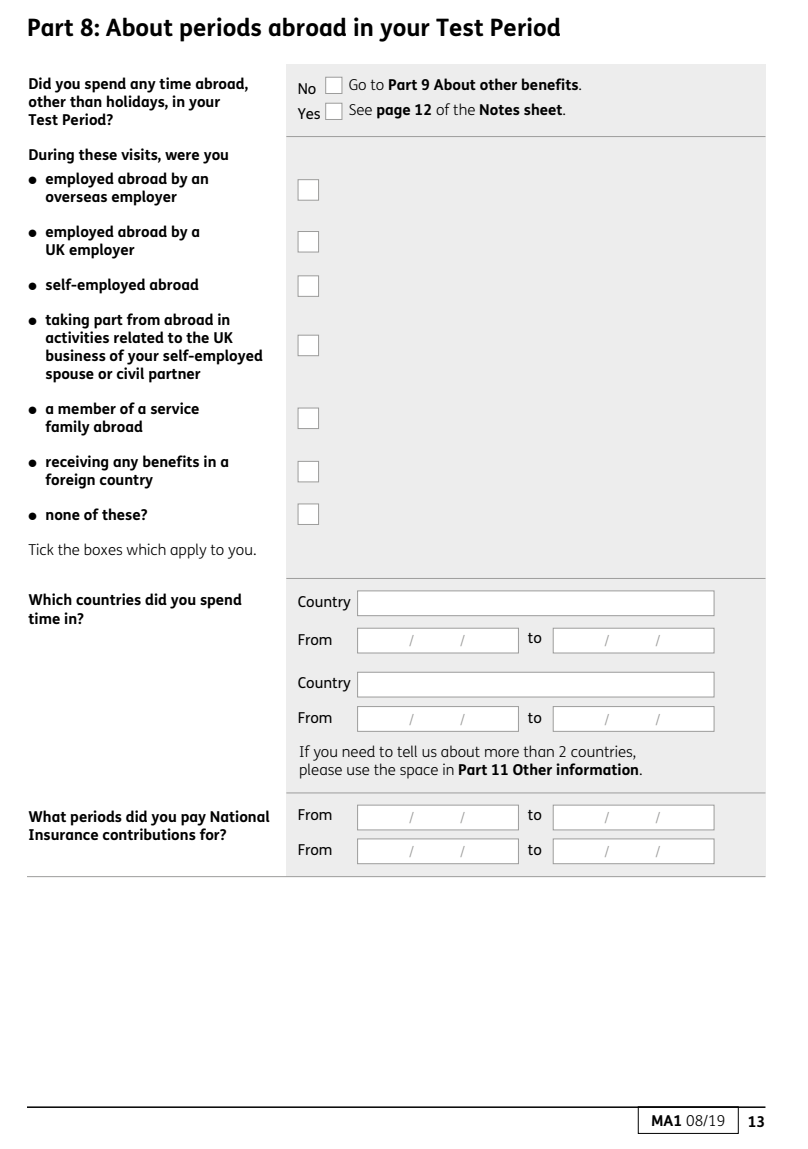
<style>
.page{position:relative;width:808px;height:1149px;background:#fff}
.page>*{position:absolute;margin:0;border:0;box-sizing:border-box;transform-origin:0 0}
.Part_head{font:700 24px "FS Me";color:#000}
.bold_1_5{font:700 15px/18px "FS Me";color:#000}
.bold{font:700 15px/18px "FS Me";color:#000}
.t1{font:300 15px/18px "FS Me";color:#000}
.Y_N{font:15px "FS Me";color:#000}
.t2{font:300 15px "FS Me";color:#9d9d9c}
.s1{font-weight:300}
.s2{font-weight:700}
</style>
<div class="page">
<div style="left:286px;top:64px;width:479px;height:812px;background:#ededed"></div>
<hr style="left:27px;top:1106px;width:738px;height:1px;background:#000">
<div style="left:325px;top:103px;width:17px;height:17px;background:#fff;border:1px solid #9d9d9c"></div>
<div style="left:325px;top:77px;width:17px;height:17px;background:#fff;border:1px solid #9d9d9c"></div>
<div style="left:298px;top:179px;width:21px;height:21px;background:#fff;border:1px solid #9d9d9c"></div>
<div style="left:298px;top:231px;width:21px;height:21px;background:#fff;border:1px solid #9d9d9c"></div>
<div style="left:298px;top:275px;width:21px;height:21px;background:#fff;border:1px solid #9d9d9c"></div>
<div style="left:298px;top:335px;width:21px;height:21px;background:#fff;border:1px solid #9d9d9c"></div>
<div style="left:298px;top:407px;width:21px;height:22px;background:#fff;border:1px solid #9d9d9c"></div>
<div style="left:298px;top:461px;width:21px;height:21px;background:#fff;border:1px solid #9d9d9c"></div>
<div style="left:358px;top:628px;width:160px;height:24px;background:#fff"></div>
<div style="left:357px;top:627px;width:162px;height:26px;border:1px solid #9d9d9c"></div>
<div style="left:553px;top:628px;width:161px;height:24px;background:#fff"></div>
<div style="left:553px;top:627px;width:161px;height:26px;border:1px solid #9d9d9c"></div>
<div style="left:357px;top:590px;width:357px;height:26px;background:#fff;border:1px solid #9d9d9c"></div>
<div style="left:358px;top:706px;width:160px;height:25px;background:#fff"></div>
<div style="left:357px;top:706px;width:162px;height:25px;border:1px solid #9d9d9c"></div>
<div style="left:553px;top:706px;width:161px;height:25px;background:#fff"></div>
<div style="left:553px;top:706px;width:161px;height:25px;border:1px solid #9d9d9c"></div>
<div style="left:357px;top:671px;width:357px;height:26px;background:#fff;border:1px solid #9d9d9c"></div>
<div style="left:358px;top:804px;width:160px;height:25px;background:#fff"></div>
<div style="left:357px;top:804px;width:162px;height:26px;border:1px solid #9d9d9c"></div>
<div style="left:553px;top:804px;width:161px;height:25px;background:#fff"></div>
<div style="left:553px;top:804px;width:161px;height:26px;border:1px solid #9d9d9c"></div>
<div style="left:358px;top:838px;width:160px;height:25px;background:#fff"></div>
<div style="left:357px;top:838px;width:162px;height:25px;border:1px solid #9d9d9c"></div>
<div style="left:553px;top:838px;width:161px;height:25px;background:#fff"></div>
<div style="left:553px;top:838px;width:161px;height:25px;border:1px solid #9d9d9c"></div>
<hr style="left:286px;top:136px;width:479px;height:1px;background:#9d9d9c">
<hr style="left:286px;top:578px;width:479px;height:1px;background:#9d9d9c">
<hr style="left:286px;top:792px;width:479px;height:1px;background:#9d9d9c">
<hr style="left:27px;top:876px;width:738px;height:1px;background:#9d9d9c">
<div style="left:298px;top:503px;width:21px;height:21px;background:#fff;border:1px solid #9d9d9c"></div>
<div style="left:638px;top:1106px;width:101px;height:27px;border:1px solid #000"></div>
<p class="Part_head" style="left:27px;top:9px;width:535px">Part 8: About periods abroad in your Test Period</p>
<p class="bold" style="left:29px;top:74px;width:221px">Did you spend any time abroad,</p>
<p class="bold_1_5" style="left:349px;top:75px;width:235px"><span class="s1">Go to</span> Part 9 About other benefits<span class="s1">.</span></p>
<p class="bold" style="left:29px;top:92px;width:193px">other than holidays, in your<br>Test Period?</p>
<p class="bold_1_5" style="left:29px;top:145px;width:202px">During these visits, were you</p>
<p class="bold_1_5" style="left:46px;top:169px;width:165px;text-indent:-17px">● employed abroad by an overseas employer</p>
<p class="bold_1_5" style="left:46px;top:222px;width:156px;text-indent:-17px">● employed abroad by a<br>UK employer</p>
<p class="bold_1_5" style="left:28px;top:275px;width:172px">● self-employed abroad</p>
<p class="bold_1_5" style="left:46px;top:310px;width:219px;text-indent:-17px">● taking part from abroad in activities related to the UK business of your self-employed spouse or civil partner</p>
<p class="bold_1_5" style="left:46px;top:399px;width:156px;text-indent:-17px">● a member of a service family abroad</p>
<p class="bold_1_5" style="left:46px;top:452px;width:185px;text-indent:-17px">● receiving any benefits in a foreign country</p>
<p class="bold_1_5" style="left:28px;top:505px;width:121px">● none of these?</p>
<p class="t1" style="left:28px;top:540px;width:230px">Tick the boxes which apply to you.</p>
<p class="bold" style="left:28px;top:590px;width:215px">Which countries did you spend time in?</p>
<p class="Y_N" style="left:298px;top:629px;width:36px">From</p>
<p class="t2" style="left:409px;top:630px;width:7px">/</p>
<p class="t2" style="left:460px;top:630px;width:7px">/</p>
<p class="t2" style="left:605px;top:630px;width:7px">/</p>
<p class="t2" style="left:656px;top:630px;width:7px">/</p>
<p class="Y_N" style="left:298px;top:78px;width:20px">No</p>
<p class="bold_1_5" style="left:349px;top:100px;width:219px"><span class="s1">See</span> page 12 <span class="s1">of the</span> Notes sheet<span class="s1">.</span></p>
<p class="Y_N" style="left:298px;top:104px;width:25px">Yes</p>
<p class="Y_N" style="left:298px;top:591px;width:55px">Country</p>
<p class="Y_N" style="left:528px;top:627px;width:16px">to</p>
<p class="Y_N" style="left:298px;top:672px;width:55px">Country</p>
<p class="Y_N" style="left:298px;top:707px;width:36px">From</p>
<p class="t2" style="left:409px;top:708px;width:7px">/</p>
<p class="t2" style="left:460px;top:708px;width:7px">/</p>
<p class="Y_N" style="left:528px;top:707px;width:16px">to</p>
<p class="t2" style="left:605px;top:708px;width:7px">/</p>
<p class="t2" style="left:656px;top:708px;width:7px">/</p>
<p class="t1" style="left:299px;top:742px;width:345px">If you need to tell us about more than 2 countries, please use the space in <span class="s2">Part 11 Other information</span>.</p>
<p class="bold" style="left:28px;top:807px;width:243px">What periods did you pay National<br>Insurance contributions for?</p>
<p class="Y_N" style="left:298px;top:804px;width:36px">From</p>
<p class="t2" style="left:409px;top:807px;width:7px">/</p>
<p class="t2" style="left:460px;top:807px;width:7px">/</p>
<p class="t2" style="left:605px;top:807px;width:7px">/</p>
<p class="t2" style="left:656px;top:807px;width:7px">/</p>
<p class="Y_N" style="left:528px;top:804px;width:16px">to</p>
<p class="Y_N" style="left:298px;top:839px;width:36px">From</p>
<p class="t2" style="left:409px;top:841px;width:7px">/</p>
<p class="t2" style="left:460px;top:841px;width:7px">/</p>
<p class="Y_N" style="left:528px;top:839px;width:16px">to</p>
<p class="t2" style="left:605px;top:841px;width:7px">/</p>
<p class="t2" style="left:656px;top:841px;width:7px">/</p>
<p class="t1" style="left:651px;top:1110px;width:76px"><span class="s2">MA1</span> 08/19</p>
<p class="bold" style="left:748px;top:1111px;width:19px">13</p>
</div>
